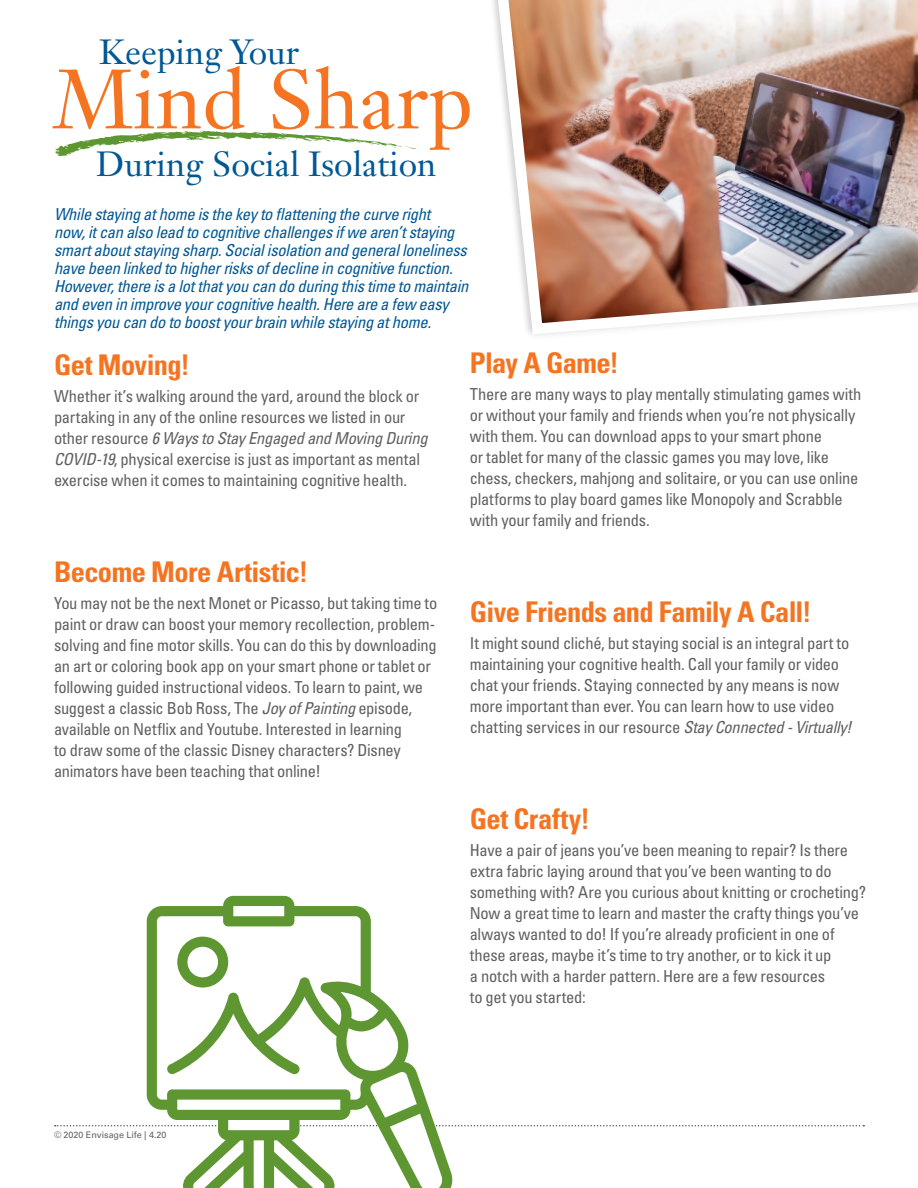
<style>
.page{position:relative;width:918px;height:1188px;background:#fff}
.page>*{position:absolute;margin:0;border:0;box-sizing:border-box;transform-origin:0 0}
.t1{font:82.5px "Janson Text LT Std";color:#f47421}
.t2{font:34.5px "Janson Text LT Std";color:#005895}
.t3{font:700 condensed 28.5px "Univers LT Std";letter-spacing:-.02em;color:#f47421}
.t4{font:condensed 16.5px/21px "Univers LT Std";letter-spacing:-.015em;color:#5f6062}
.t5{font:italic condensed 16.5px/18px "Univers LT Std";letter-spacing:-.02em;color:#005895}
.t6{font:9px "Univers LT Std";letter-spacing:-.005em;color:#5f6062}
.s1{font-style:italic}
</style>
<div class="page">
<svg style="left:55px;top:1125px;width:809px;height:1px"></svg>
<svg style="left:55px;top:131px;width:361px;height:25px"></svg>
<img style="left:493px;top:0;width:425px;height:336px">
<svg style="left:147px;top:896px;width:308px;height:292px"></svg>
<svg style="left:177px;top:937px;width:51px;height:51px"></svg>
<h2 class="t2" style="left:99px;top:30px;width:202px">Keeping Your</h2>
<h1 class="t1" style="left:54px;top:47px;width:420px">Mind Sharp</h1>
<h2 class="t2" style="left:96px;top:142px;width:342px">During Social Isolation</h2>
<p class="t5" style="left:54px;top:205px;width:416px">While staying at home is the key to flattening the curve right<br>now, it can also lead to cognitive challenges if we aren’t staying smart about staying sharp. Social isolation and general loneliness have been linked to higher risks of decline in cognitive function.<br>However, there is a lot that you can do during this time to maintain and even in improve your cognitive health. Here are a few easy things you can do to boost your brain while staying at home.</p>
<h3 class="t3" style="left:54px;top:348px;width:137px">Get Moving!</h3>
<p class="t4" style="left:54px;top:386px;width:375px">Whether it’s walking around the yard, around the block or partaking in any of the online resources we listed in our other resource <span class="s1">6 Ways to Stay Engaged and Moving During COVID-19</span>, physical exercise is just as important as mental exercise when it comes to maintaining cognitive health.</p>
<h3 class="t3" style="left:54px;top:555px;width:256px">Become More Artistic!</h3>
<p class="t4" style="left:54px;top:593px;width:385px">You may not be the next Monet or Picasso, but taking time to paint or draw can boost your memory recollection, problem&shy;solving and fine motor skills. You can do this by downloading an art or coloring book app on your smart phone or tablet or following guided instructional videos. To learn to paint, we suggest a classic Bob Ross, The <span class="s1">Joy of Painting</span> episode, available on Netflix and Youtube. Interested in learning<br>to draw some of the classic Disney characters? Disney animators have been teaching that online!</p>
<h3 class="t3" style="left:470px;top:345px;width:151px">Play A Game!</h3>
<p class="t4" style="left:470px;top:383px;width:393px">There are many ways to play mentally stimulating games with or without your family and friends when you’re not physically with them. You can download apps to your smart phone<br>or tablet for many of the classic games you may love, like chess, checkers, mahjong and solitaire, or you can use online platforms to play board games like Monopoly and Scrabble with your family and friends.</p>
<h3 class="t3" style="left:470px;top:594px;width:343px">Give Friends and Family A Call!</h3>
<p class="t4" style="left:470px;top:632px;width:384px">It might sound cliché, but staying social is an integral part to maintaining your cognitive health. Call your family or video chat your friends. Staying connected by any means is now more important than ever. You can learn how to use video chatting services in our resource <span class="s1">Stay Connected - Virtually!</span></p>
<h3 class="t3" style="left:470px;top:801px;width:122px">Get Crafty!</h3>
<p class="t4" style="left:470px;top:839px;width:398px">Have a pair of jeans you’ve been meaning to repair? Is there extra fabric laying around that you’ve been wanting to do something with? Are you curious about knitting or crocheting?<br>Now a great time to learn and master the crafty things you’ve always wanted to do! If you’re already proficient in one of these areas, maybe it’s time to try another, or to kick it up<br>a notch with a harder pattern. Here are a few resources<br>to get you started:</p>
<p class="t6" style="left:54px;top:1130px;width:114px">© 2020 Envisage Life | 4.20</p>
</div>
